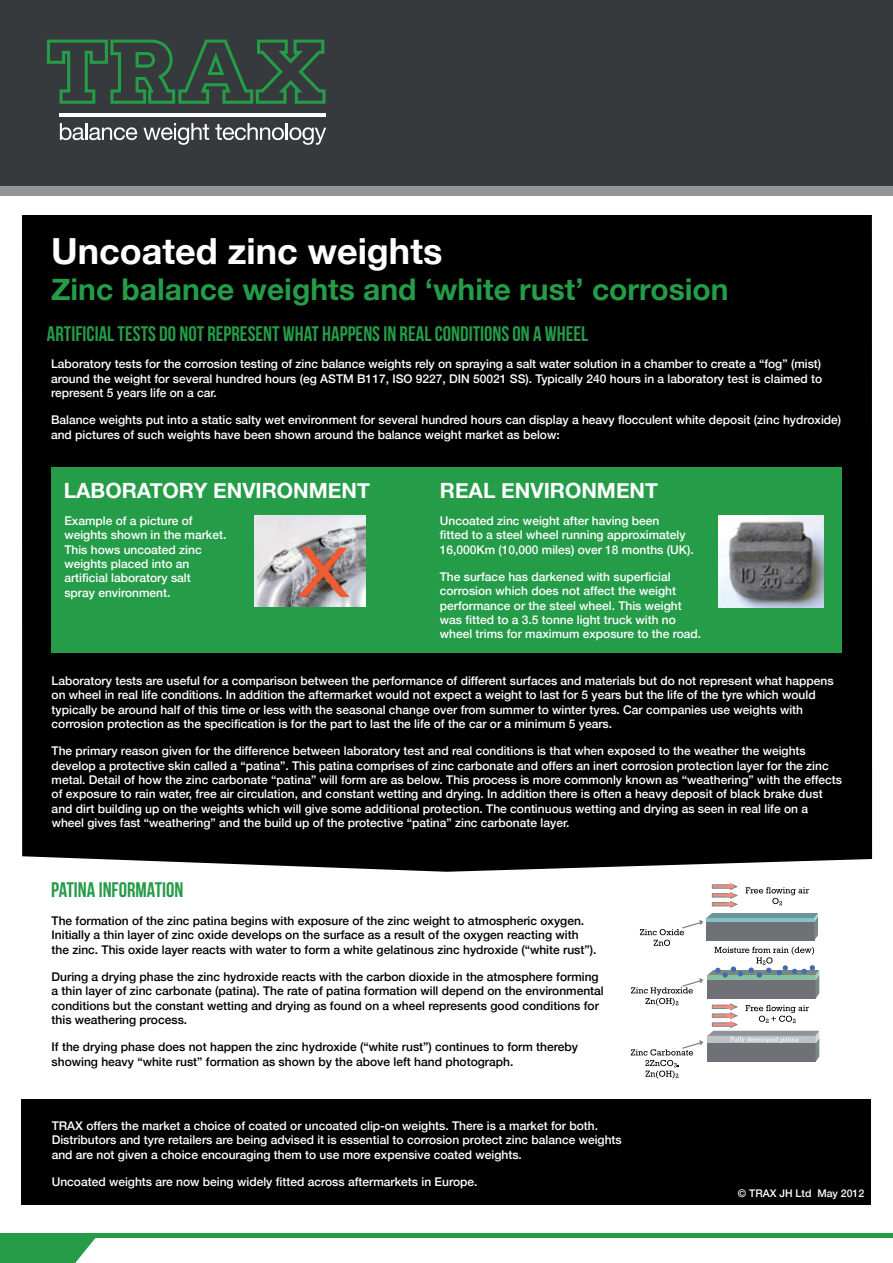
<style>
.page{position:relative;width:893px;height:1263px;background:#fff}
.page>*{position:absolute;margin:0;border:0;box-sizing:border-box;transform-origin:0 0}
.t1{font:700 36px "Helvetica Neue";color:#fff}
.t2{font:700 30px "Helvetica Neue";color:#249c48}
.t3{font:21px "Bebas Neue";color:#249c48}
.t4{font:700 21px "Helvetica Neue";color:#fff}
.t5{font:500 12px/14.4px "Helvetica Neue";color:#fff}
.t6{font:500 12px/14.4px "Helvetica Neue";color:#000}
.t7{font:500 10.5px "Helvetica Neue";color:#fff}
</style>
<div class="page">
<div style="left:22px;top:215px;width:850px;height:657px;background:#000"></div>
<div style="left:22px;top:1099px;width:849px;height:105px;background:#000"></div>
<div style="left:51px;top:467px;width:791px;height:186px;background:#249c48"></div>
<img style="left:255px;top:515px;width:110px;height:92px">
<img style="left:719px;top:515px;width:104px;height:92px">
<svg style="left:631px;top:883px;width:188px;height:195px"></svg>
<svg style="left:0;top:1237px;width:99px;height:26px"></svg>
<div style="left:0;top:0;width:893px;height:196px;background:#363a3c"></div>
<div style="left:0;top:186px;width:893px;height:10px;background:#939598"></div>
<svg style="left:47px;top:40px;width:279px;height:64px"></svg>
<svg style="left:60px;top:123px;width:77px;height:17px"></svg>
<svg style="left:143px;top:123px;width:66px;height:22px"></svg>
<svg style="left:215px;top:123px;width:111px;height:22px"></svg>
<hr style="left:60px;top:113px;width:266px;height:3px;background:#fff">
<hr style="left:0;top:1233px;width:893px;height:4px;background:#249c48">
<div style="left:30px;top:1233px;width:30px;height:30px;background:#249c48"></div>
<h1 class="t1" style="left:51px;top:223px;width:393px">Uncoated zinc weights</h1>
<h2 class="t2" style="left:51px;top:266px;width:679px">Zinc balance weights and ‘white rust’ corrosion</h2>
<h3 class="t3" style="left:47px;top:322px;width:543px">ARTIFICIAL TESTS DO NOT REPRESENT WHAT HAPPENS IN REAL CONDITIONS ON A WHEEL</h3>
<p class="t5" style="left:51px;top:356px;width:773px;text-align:justify">Laboratory tests for the corrosion testing of zinc balance weights rely on spraying a salt water solution in a chamber to create a “fog” (mist) around the weight for several hundred hours (eg ASTM B117, ISO 9227, DIN 50021 SS). Typically 240 hours in a laboratory test is claimed to represent 5 years life on a car.</p>
<p class="t5" style="left:51px;top:412px;width:792px">Balance weights put into a static salty wet environment for several hundred hours can display a heavy flocculent white deposit (zinc hydroxide) and pictures of such weights have been shown around the balance weight market as below:</p>
<h3 class="t4" style="left:64px;top:474px;width:308px">LABORATORY ENVIRONMENT</h3>
<h3 class="t4" style="left:440px;top:474px;width:220px">REAL ENVIRONMENT</h3>
<p class="t5" style="left:64px;top:513px;width:164px">Example of a picture of weights shown in the market.<br>This hows uncoated zinc weights placed into an artificial laboratory salt<br>spray environment.</p>
<p class="t5" style="left:440px;top:513px;width:255px">Uncoated zinc weight after having been<br>fitted to a steel wheel running approximately<br>16,000Km (10,000 miles) over 18 months (UK).</p>
<p class="t5" style="left:440px;top:569px;width:263px">The surface has darkened with superficial corrosion which does not affect the weight performance or the steel wheel. This weight was fitted to a 3.5 tonne light truck with no wheel trims for maximum exposure to the road.</p>
<p class="t5" style="left:52px;top:673px;width:783px">Laboratory tests are useful for a comparison between the performance of different surfaces and materials but do not represent what happens on wheel in real life conditions. In addition the aftermarket would not expect a weight to last for 5 years but the life of the tyre which would typically be around half of this time or less with the seasonal change over from summer to winter tyres. Car companies use weights with corrosion protection as the specification is for the part to last the life of the car or a minimum 5 years.</p>
<p class="t5" style="left:52px;top:743px;width:792px">The primary reason given for the difference between laboratory test and real conditions is that when exposed to the weather the weights develop a protective skin called a “patina”. This patina comprises of zinc carbonate and offers an inert corrosion protection layer for the zinc metal. Detail of how the zinc carbonate “patina” will form are as below. This process is more commonly known as “weathering” with the effects of exposure to rain water, free air circulation, and constant wetting and drying. In addition there is often a heavy deposit of black brake dust and dirt building up on the weights which will give some additional protection. The continuous wetting and drying as seen in real life on a wheel gives fast “weathering” and the build up of the protective “patina” zinc carbonate layer.</p>
<h3 class="t3" style="left:51px;top:878px;width:134px">PATINA INFORMATION</h3>
<p class="t6" style="left:52px;top:913px;width:546px">The formation of the zinc patina begins with exposure of the zinc weight to atmospheric oxygen.<br>Initially a thin layer of zinc oxide develops on the surface as a result of the oxygen reacting with the zinc. This oxide layer reacts with water to form a white gelatinous zinc hydroxide (“white rust”).</p>
<p class="t6" style="left:52px;top:969px;width:554px">During a drying phase the zinc hydroxide reacts with the carbon dioxide in the atmosphere forming a thin layer of zinc carbonate (patina). The rate of patina formation will depend on the environmental conditions but the constant wetting and drying as found on a wheel represents good conditions for this weathering process.</p>
<p class="t6" style="left:52px;top:1039px;width:528px">If the drying phase does not happen the zinc hydroxide (“white rust”) continues to form thereby showing heavy “white rust” formation as shown by the above left hand photograph.</p>
<p class="t5" style="left:52px;top:1118px;width:572px">TRAX offers the market a choice of coated or uncoated clip-on weights. There is a market for both.<br>Distributors and tyre retailers are being advised it is essential to corrosion protect zinc balance weights and are not given a choice encouraging them to use more expensive coated weights.</p>
<p class="t5" style="left:52px;top:1174px;width:427px">Uncoated weights are now being widely fitted across aftermarkets in Europe.</p>
<p class="t7" style="left:738px;top:1184px;width:128px">© TRAX JH Ltd May 2012</p>
</div>
